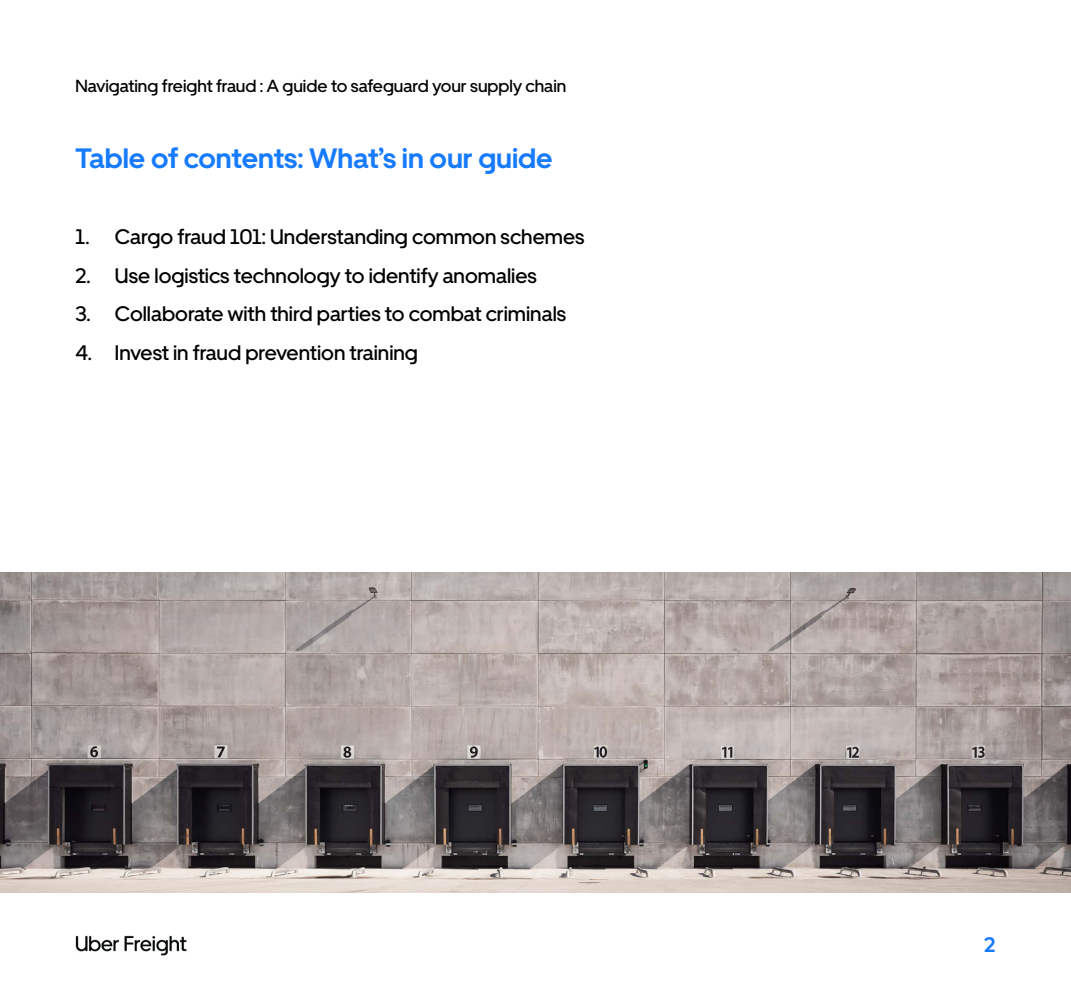
<style>
.page{position:relative;width:1071px;height:1008px;background:#fff}
.page>*{position:absolute;margin:0;border:0;box-sizing:border-box;transform-origin:0 0}
.t1{font:700 28px "Uber Move";color:#167bfe}
.t2{font:500 21px "Uber Move";color:#000}
.t3{font:700 21px "Uber Move";color:#167bfe}
.t4{font:500 17.5px "Uber Move";color:#000}
</style>
<div class="page">
<img style="left:76px;top:935px;width:110px;height:20px">
<img style="left:0;top:572px;width:1071px;height:320px">
<p class="t4" style="left:76px;top:75px;width:492px">Navigating freight fraud : A guide to safeguard your supply chain</p>
<h1 class="t1" style="left:76px;top:141px;width:479px">Table of contents: What’s in our guide</h1>
<p class="t2" style="left:76px;top:224px;width:511px">1. Cargo fraud 101: Understanding common schemes</p>
<p class="t2" style="left:76px;top:262px;width:463px">2. Use logistics technology to identify anomalies</p>
<p class="t2" style="left:76px;top:301px;width:492px">3. Collaborate with third parties to combat criminals</p>
<p class="t2" style="left:76px;top:339px;width:344px">4. Invest in fraud prevention training</p>
<p class="t3" style="left:984px;top:931px;width:13px">2</p>
</div>
